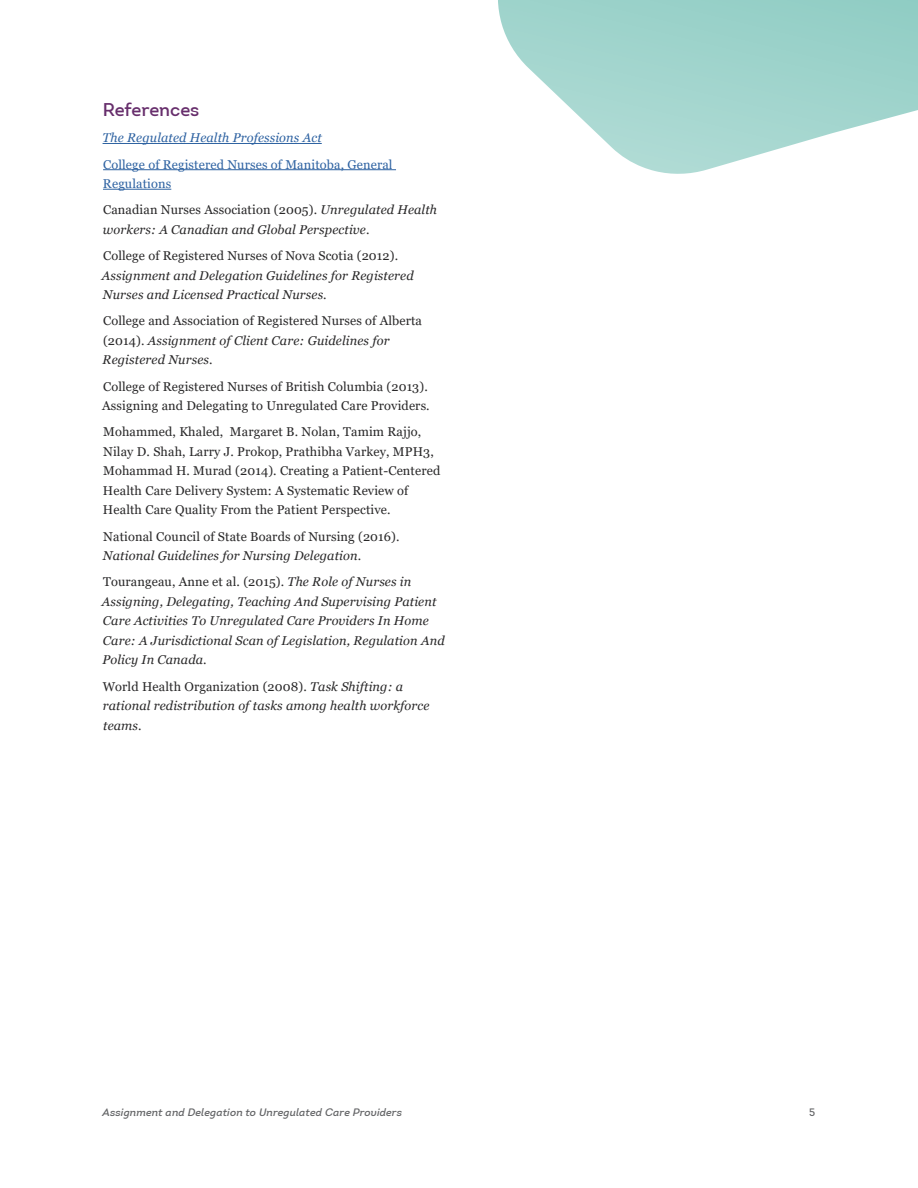
<style>
.page{position:relative;width:918px;height:1188px;background:#fff}
.page>*{position:absolute;margin:0;border:0;box-sizing:border-box;transform-origin:0 0}
.t1{font:18px "Intro";color:#672e6c}
.t2{font:12.75px/19.5px "Georgia";letter-spacing:.01em;color:#292829}
.t3{font:italic 12.75px/19.5px "Georgia";letter-spacing:.01em;color:#292829}
.t4{font:12.75px/19.5px "Georgia";letter-spacing:.01em;color:#2f63a2}
.t5{font:italic 12.75px "Georgia";letter-spacing:.01em;color:#2f63a2}
.t6{font:italic 10.5px "Intro";letter-spacing:.01em;color:#636466}
.t7{font:10.5px "Intro";color:#636466}
.s1{font-style:normal}
.s2{font-style:italic}
</style>
<div class="page">
<svg style="left:498px;top:0;width:420px;height:174px;fill:#a3d5ce"></svg>
<hr style="left:103px;top:143px;width:219px;height:1px;background:#2f63a2">
<hr style="left:103px;top:169px;width:293px;height:1px;background:#2f63a2">
<hr style="left:103px;top:189px;width:68px;height:1px;background:#2f63a2">
<h1 class="t1" style="left:103px;top:99px;width:98px">References</h1>
<p class="t5" style="left:103px;top:130px;width:221px">The Regulated Health Professions Act</p>
<p class="t4" style="left:103px;top:155px;width:291px">College of Registered Nurses of Manitoba, General<br>Regulations</p>
<p class="t3" style="left:103px;top:200px;width:336px"><span class="s1">Canadian Nurses Association (2005).</span> Unregulated Health workers: A Canadian and Global Perspective<span class="s1">.</span></p>
<p class="t2" style="left:103px;top:246px;width:297px">College of Registered Nurses of Nova Scotia (2012).</p>
<p class="t3" style="left:102px;top:266px;width:313px">Assignment and Delegation Guidelines for Registered<br>Nurses and Licensed Practical Nurses<span class="s1">.</span></p>
<p class="t2" style="left:103px;top:311px;width:321px">College and Association of Registered Nurses of Alberta (2014). <span class="s2">Assignment of Client Care: Guidelines for<br>Registered Nurses</span>.</p>
<p class="t2" style="left:102px;top:377px;width:329px">College of Registered Nurses of British Columbia (2013).<br>Assigning and Delegating to Unregulated Care Providers.</p>
<p class="t2" style="left:103px;top:422px;width:339px">Mohammed, Khaled, Margaret B. Nolan, Tamim Rajjo, Nilay D. Shah, Larry J. Prokop, Prathibha Varkey, MPH3, Mohammad H. Murad (2014). Creating a Patient-Centered Health Care Delivery System: A Systematic Review of Health Care Quality From the Patient Perspective.</p>
<p class="t2" style="left:103px;top:527px;width:298px">National Council of State Boards of Nursing (2016).<br><span class="s2">National Guidelines for Nursing Delegation</span>.</p>
<p class="t3" style="left:102px;top:572px;width:344px"><span class="s1">Tourangeau, Anne et al. (2015).</span> The Role of Nurses in Assigning, Delegating, Teaching And Supervising Patient Care Activities To Unregulated Care Providers In Home Care: A Jurisdictional Scan of Legislation, Regulation And Policy In Canada<span class="s1">.</span></p>
<p class="t3" style="left:103px;top:676px;width:328px"><span class="s1">World Health Organization (2008).</span> Task Shifting: a rational redistribution of tasks among health workforce teams<span class="s1">.</span></p>
<p class="t6" style="left:103px;top:1106px;width:301px">Assignment and Delegation to Unregulated Care Providers</p>
<p class="t7" style="left:809px;top:1106px;width:8px">5</p>
</div>
